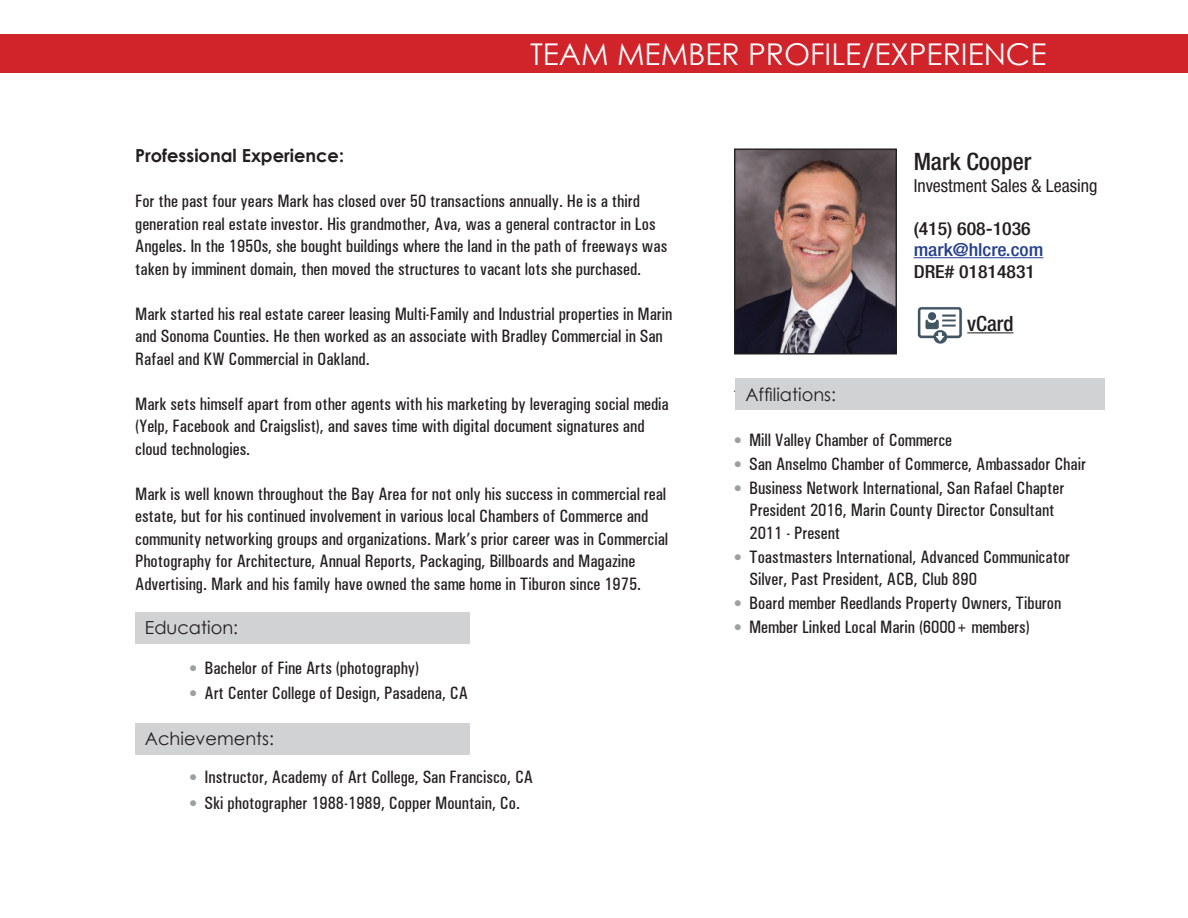
<style>
.page{position:relative;width:1188px;height:918px;background:#fff}
.page>*{position:absolute;margin:0;border:0;box-sizing:border-box;transform-origin:0 0}
.t1{font:30px "Century Gothic";color:#fff}
.t2{font:500 condensed 24px "Helvetica Neue LT Std";color:#231f20}
.t3{font:500 condensed 21px "Helvetica Neue LT Std";color:#231f20}
.t4{font:500 condensed 18px/22.5px "Univers";color:#231f20}
.t5{font:18px "Century Gothic";color:#231f20}
.t6{font:500 condensed 18px "Helvetica Neue LT Std";color:#231f20;scale:1.1 1}
.t7{font:700 18px "Century Gothic";color:#231f20}
.t8{font:condensed 18px "Helvetica Neue LT Std";color:#231f20}
.t9{font:500 condensed 18px "Helvetica Neue LT Std";color:#253f8e;scale:1.1 1}
.s1{font-size:16.5px;color:#9d9fa2}
</style>
<div class="page">
<div style="left:0;top:35px;width:1188px;height:38px;background:#d1232a"></div>
<img style="left:736px;top:150px;width:159px;height:203px">
<div style="left:734px;top:148px;width:163px;height:207px;border:1px solid #231f20"></div>
<hr style="left:914px;top:257px;width:129px;height:1px;background:#253f8e">
<img style="left:917px;top:307px;width:45px;height:36px">
<hr style="left:967px;top:332px;width:46px;height:1px;background:#231f20">
<div style="left:135px;top:612px;width:335px;height:31px;background:#d1d2d4"></div>
<div style="left:135px;top:723px;width:335px;height:31px;background:#d1d2d4"></div>
<div style="left:735px;top:379px;width:370px;height:31px;background:#d1d2d4"></div>
<p class="t1" style="left:530px;top:33px;width:518px">TEAM MEMBER PROFILE/EXPERIENCE</p>
<p class="t7" style="left:135px;top:142px;width:210px">Professional Experience:</p>
<p class="t4" style="left:135px;top:190px;width:534px">For the past four years Mark has closed over 50 transactions annually. He is a third generation real estate investor. His grandmother, Ava, was a general contractor in Los Angeles. In the 1950s, she bought buildings where the land in the path of freeways was taken by imminent domain, then moved the structures to vacant lots she purchased.</p>
<p class="t4" style="left:135px;top:302px;width:539px">Mark started his real estate career leasing Multi-Family and Industrial properties in Marin and Sonoma Counties. He then worked as an associate with Bradley Commercial in San<br>Rafael and KW Commercial in Oakland.</p>
<p class="t4" style="left:135px;top:392px;width:535px">Mark sets himself apart from other agents with his marketing by leveraging social media (Yelp, Facebook and Craigslist), and saves time with digital document signatures and cloud technologies.</p>
<p class="t4" style="left:135px;top:482px;width:535px">Mark is well known throughout the Bay Area for not only his success in commercial real estate, but for his continued involvement in various local Chambers of Commerce and community networking groups and organizations. Mark’s prior career was in Commercial Photography for Architecture, Annual Reports, Packaging, Billboards and Magazine Advertising. Mark and his family have owned the same home in Tiburon since 1975.</p>
<p class="t5" style="left:135px;top:615px;width:95px">Education:</p>
<p class="t4" style="left:189px;top:656px;width:231px"><span class="s1">•</span> Bachelor of Fine Arts (photography)</p>
<p class="t4" style="left:189px;top:682px;width:280px"><span class="s1">•</span> Art Center College of Design, Pasadena, CA</p>
<p class="t5" style="left:135px;top:725px;width:131px">Achievements:</p>
<p class="t4" style="left:189px;top:766px;width:345px"><span class="s1">•</span> Instructor, Academy of Art College, San Francisco, CA</p>
<p class="t4" style="left:189px;top:791px;width:332px"><span class="s1">•</span> Ski photographer 1988-1989, Copper Mountain, Co.</p>
<p class="t5" style="left:145px;top:615px;width:95px">Education:</p>
<p class="t5" style="left:145px;top:726px;width:131px">Achievements:</p>
<p class="t5" style="left:734px;top:373px;width:92px">Affiliations:</p>
<p class="t5" style="left:745px;top:382px;width:92px">Affiliations:</p>
<p class="t2" style="left:914px;top:147px;width:119px">Mark Cooper</p>
<p class="t8" style="left:914px;top:175px;width:185px">Investment Sales &amp; Leasing</p>
<p class="t6" style="left:914px;top:218px;width:108px">(415) 608-1036</p>
<p class="t9" style="left:914px;top:239px;width:119px">mark@hlcre.com</p>
<p class="t6" style="left:914px;top:261px;width:112px">DRE# 01814831</p>
<p class="t3" style="left:967px;top:311px;width:48px">vCard</p>
<p class="t4" style="left:734px;top:429px;width:220px"><span class="s1">•</span> Mill Valley Chamber of Commerce</p>
<p class="t4" style="left:734px;top:453px;width:354px"><span class="s1">•</span> San Anselmo Chamber of Commerce, Ambassador Chair</p>
<p class="t4" style="left:734px;top:477px;width:332px;text-align:center"><span class="s1">•</span> Business Network International, San Rafael Chapter<br>President 2016, Marin County Director Consultant</p>
<p class="t4" style="left:750px;top:522px;width:92px">2011 - Present</p>
<p class="t4" style="left:750px;top:546px;width:322px;text-indent:-16px"><span class="s1">•</span> Toastmasters International, Advanced Communicator<br>Silver, Past President, ACB, Club 890</p>
<p class="t4" style="left:734px;top:592px;width:329px"><span class="s1">•</span> Board member Reedlands Property Owners, Tiburon</p>
<p class="t4" style="left:734px;top:616px;width:297px"><span class="s1">•</span> Member Linked Local Marin (6000+ members)</p>
</div>
